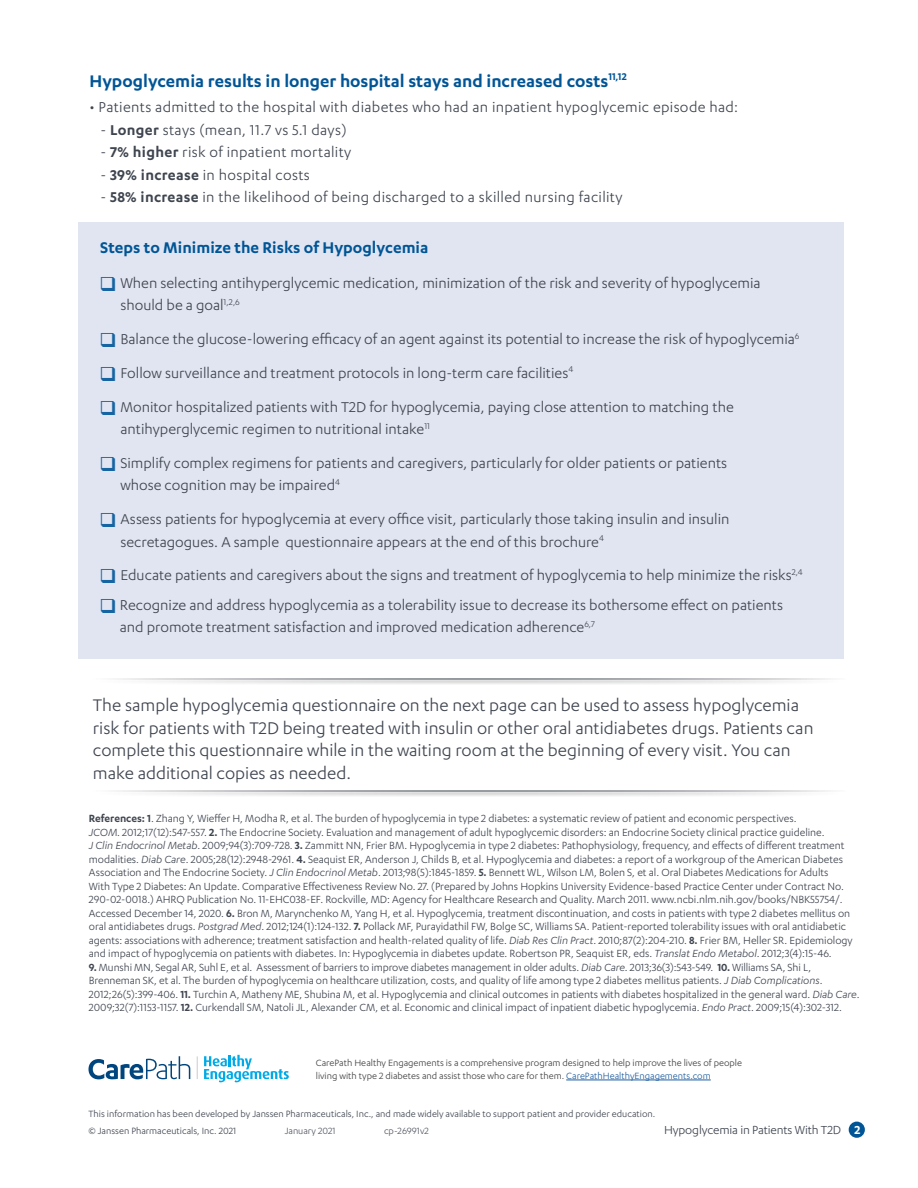
<style>
.page{position:relative;width:918px;height:1188px;background:#fff}
.page>*{position:absolute;margin:0;border:0;box-sizing:border-box;transform-origin:0 0}
.t1{font:19.5px/22.5px "Karbon";color:#3f454f}
.t2{font:600 19.5px "Karbon";color:#005596}
.t3{font:600 18px "Karbon";color:#005596}
.t4{font:16.5px/22.5px "Karbon";color:#3f454f}
.t5{font:16.5px "Karbon";letter-spacing:.02em;color:#3f454f}
.t6{font:13.5px "Karbon";letter-spacing:-.01em;color:#3f454f}
.t7{font:12px/13.5px "Karbon";letter-spacing:-.005em;color:#3f454f}
.t8{font:10.5px/12.8px "Karbon";color:#414042}
.t9{font:10.5px "Karbon";color:#3f454f}
.t10{font:10.5px "Karbon";color:#535863}
.s1{font-weight:600}
.s2{color:#1665a2}
.s3{font-style:italic}
.s4{color:#215e9e}
.s5{font-weight:600;color:#fff}
</style>
<div class="page">
<div style="left:849px;top:1122px;width:16px;height:16px;background:#005596;border-radius:50%"></div>
<div style="left:78px;top:222px;width:765px;height:436px;background:#e1e5f1"></div>
<div style="left:92px;top:677px;width:752px;height:8px;background:#000;opacity:.8"></div>
<hr style="left:90px;top:679px;width:755px;height:1px;background:#3f454f">
<div style="left:92px;top:789px;width:752px;height:8px;background:#000;opacity:.8"></div>
<hr style="left:90px;top:791px;width:755px;height:1px;background:#3f454f">
<hr style="left:566px;top:1080px;width:145px;height:1px;background:#215e9e">
<svg style="left:197px;top:1056px;width:1px;height:23px"></svg>
<svg style="left:88px;top:1056px;width:102px;height:23px"></svg>
<svg style="left:204px;top:1055px;width:85px;height:27px"></svg>
<h1 class="t2" style="left:90px;top:70px;width:539px">Hypoglycemia results in longer hospital stays and increased costs<sup>11,12</sup></h1>
<h3 class="t5" style="left:90px;top:98px;width:650px">• Patients admitted to the hospital with diabetes who had an inpatient hypoglycemic episode had:</h3>
<h3 class="t5" style="left:100px;top:121px;width:248px">- <span class="s1">Longer</span> stays (mean, 11.7 vs 5.1 days)</h3>
<h3 class="t5" style="left:100px;top:143px;width:252px">- <span class="s1">7% higher</span> risk of inpatient mortality</h3>
<h3 class="t5" style="left:100px;top:166px;width:211px">- <span class="s1">39% increase</span> in hospital costs</h3>
<h3 class="t5" style="left:100px;top:188px;width:524px">- <span class="s1">58% increase</span> in the likelihood of being discharged to a skilled nursing facility</h3>
<h2 class="t3" style="left:100px;top:238px;width:330px">Steps to Minimize the Risks of Hypoglycemia</h2>
<h3 class="t4" style="left:120px;top:271px;width:642px;text-indent:-21px"><span class="s2">❑</span> When selecting antihyperglycemic medication, minimization of the risk and severity of hypoglycemia should be a goal<sup>1,2,6</sup></h3>
<h3 class="t4" style="left:100px;top:327px;width:701px"><span class="s2">❑</span> Balance the glucose-lowering efficacy of an agent against its potential to increase the risk of hypoglycemia<sup>6</sup></h3>
<h3 class="t4" style="left:100px;top:361px;width:475px"><span class="s2">❑</span> Follow surveillance and treatment protocols in long-term care facilities<sup>4</sup></h3>
<h3 class="t4" style="left:120px;top:395px;width:615px;text-indent:-21px"><span class="s2">❑</span> Monitor hospitalized patients with T2D for hypoglycemia, paying close attention to matching the antihyperglycemic regimen to nutritional intake<sup>11</sup></h3>
<h3 class="t4" style="left:120px;top:451px;width:608px;text-indent:-21px"><span class="s2">❑</span> Simplify complex regimens for patients and caregivers, particularly for older patients or patients whose cognition may be impaired<sup>4</sup></h3>
<h3 class="t4" style="left:120px;top:507px;width:611px;text-indent:-21px"><span class="s2">❑</span> Assess patients for hypoglycemia at every office visit, particularly those taking insulin and insulin secretagogues. A sample questionnaire appears at the end of this brochure<sup>4</sup></h3>
<h3 class="t4" style="left:100px;top:564px;width:705px"><span class="s2">❑</span> Educate patients and caregivers about the signs and treatment of hypoglycemia to help minimize the risks<sup>2,4</sup></h3>
<h3 class="t4" style="left:120px;top:593px;width:665px;text-indent:-20px"><span class="s2">❑</span> Recognize and address hypoglycemia as a tolerability issue to decrease its bothersome effect on patients and promote treatment satisfaction and improved medication adherence<sup>6,7</sup></h3>
<p class="t1" style="left:93px;top:693px;width:722px">The sample hypoglycemia questionnaire on the next page can be used to assess hypoglycemia risk for patients with T2D being treated with insulin or other oral antidiabetes drugs. Patients can complete this questionnaire while in the waiting room at the beginning of every visit. You can make additional copies as needed.</p>
<p class="t7" style="left:89px;top:812px;width:765px"><span class="s1">References: 1</span>. Zhang Y, Wieffer H, Modha R, et al. The burden of hypoglycemia in type 2 diabetes: a systematic review of patient and economic perspectives.<br><span class="s3">JCOM</span>. 2012;17(12):547-557. <span class="s1">2.</span> The Endocrine Society. Evaluation and management of adult hypoglycemic disorders: an Endocrine Society clinical practice guideline.<br><span class="s3">J Clin Endocrinol Metab</span>. 2009;94(3):709-728. <span class="s1">3.</span> Zammitt NN, Frier BM. Hypoglycemia in type 2 diabetes: Pathophysiology, frequency, and effects of different treatment modalities. <span class="s3">Diab Care</span>. 2005;28(12):2948-2961. <span class="s1">4.</span> Seaquist ER, Anderson J, Childs B, et al. Hypoglycemia and diabetes: a report of a workgroup of the American Diabetes Association and The Endocrine Society. <span class="s3">J Clin Endocrinol Metab</span>. 2013;98(5):1845-1859. <span class="s1">5.</span> Bennett WL, Wilson LM, Bolen S, et al. Oral Diabetes Medications for Adults With Type 2 Diabetes: An Update. Comparative Effectiveness Review No. 27. (Prepared by Johns Hopkins University Evidence-based Practice Center under Contract No.<br>290-02-0018.) AHRQ Publication No. 11-EHC038-EF. Rockville, MD: Agency for Healthcare Research and Quality. March 2011. www.ncbi.nlm.nih.gov/books/NBK55754/.<br>Accessed December 14, 2020. <span class="s1">6.</span> Bron M, Marynchenko M, Yang H, et al. Hypoglycemia, treatment discontinuation, and costs in patients with type 2 diabetes mellitus on oral antidiabetes drugs. <span class="s3">Postgrad Med</span>. 2012;124(1):124-132. <span class="s1">7.</span> Pollack MF, Purayidathil FW, Bolge SC, Williams SA. Patient-reported tolerability issues with oral antidiabetic agents: associations with adherence; treatment satisfaction and health-related quality of life. <span class="s3">Diab Res Clin Pract</span>. 2010;87(2):204-210. <span class="s1">8.</span> Frier BM, Heller SR. Epidemiology and impact of hypoglycemia on patients with diabetes. In: Hypoglycemia in diabetes update. Robertson PR, Seaquist ER, eds. <span class="s3">Translat Endo Metabol</span>. 2012;3(4):15-46.</p>
<p class="t7" style="left:89px;top:960px;width:772px"><span class="s1">9.</span> Munshi MN, Segal AR, Suhl E, et al. Assessment of barriers to improve diabetes management in older adults. <span class="s3">Diab Care</span>. 2013;36(3):543-549. <span class="s1">10.</span> Williams SA, Shi L, Brenneman SK, et al. The burden of hypoglycemia on healthcare utilization, costs, and quality of life among type 2 diabetes mellitus patients. <span class="s3">J Diab Complications</span>.<br>2012;26(5):399-406. <span class="s1">11.</span> Turchin A, Matheny ME, Shubina M, et al. Hypoglycemia and clinical outcomes in patients with diabetes hospitalized in the general ward. <span class="s3">Diab Care</span>.<br>2009;32(7):1153-1157. <span class="s1">12.</span> Curkendall SM, Natoli JL, Alexander CM, et al. Economic and clinical impact of inpatient diabetic hypoglycemia. <span class="s3">Endo Pract</span>. 2009;15(4):302-312.</p>
<p class="t8" style="left:316px;top:1056px;width:428px">CarePath Healthy Engagements is a comprehensive program designed to help improve the lives of people living with type 2 diabetes and assist those who care for them. <span class="s4">CarePathHealthyEngagements.com</span></p>
<p class="t9" style="left:88px;top:1108px;width:568px">This information has been developed by Janssen Pharmaceuticals, Inc., and made widely available to support patient and provider education.</p>
<p class="t9" style="left:88px;top:1125px;width:150px">© Janssen Pharmaceuticals, Inc. 2021</p>
<p class="t10" style="left:285px;top:1125px;width:53px">January 2021</p>
<p class="t10" style="left:384px;top:1125px;width:46px">cp-26991v2</p>
<p class="t6" style="left:664px;top:1122px;width:198px">Hypoglycemia in Patients With T2D <span class="s5">2</span></p>
</div>
